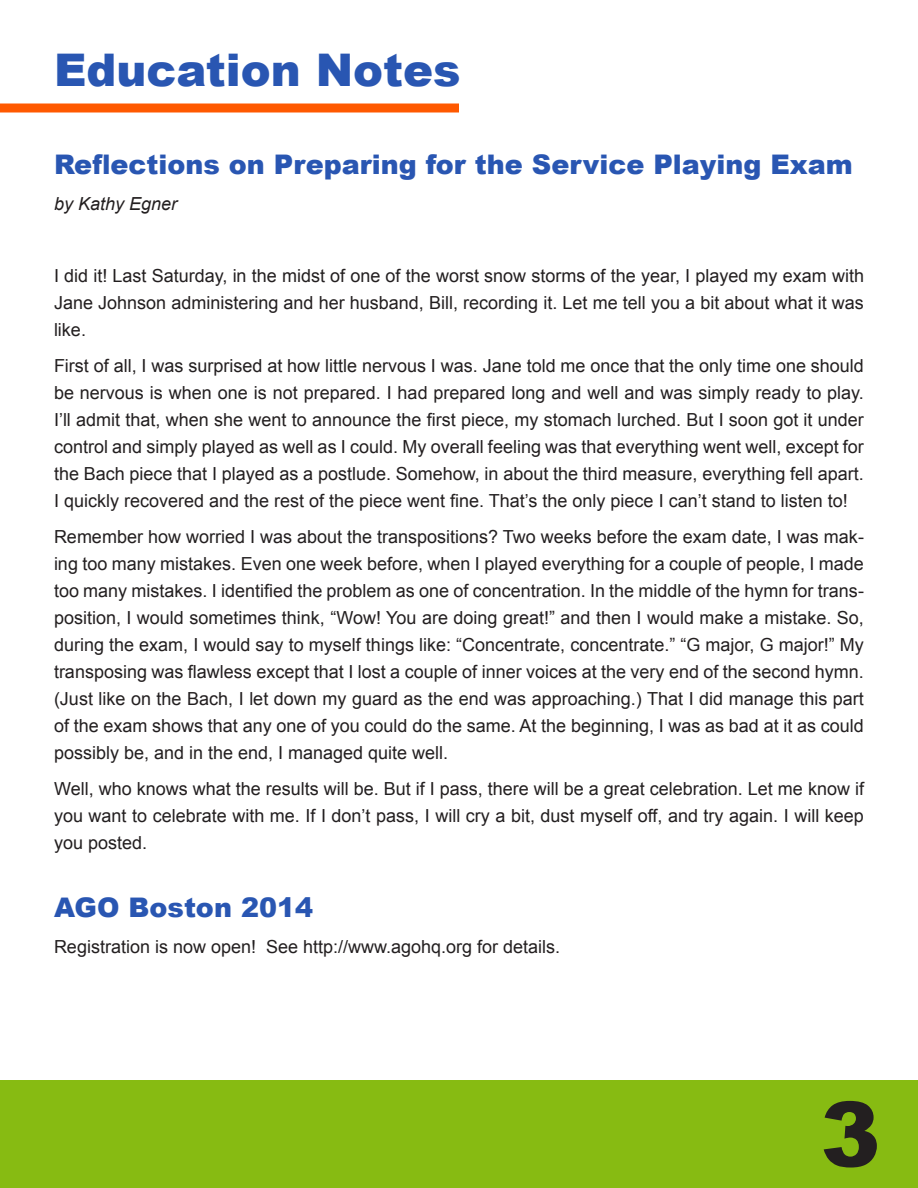
<style>
.page{position:relative;width:918px;height:1188px;background:#fff}
.page>*{position:absolute;margin:0;border:0;box-sizing:border-box;transform-origin:0 0}
.t1{font:900 90px "Arial";color:#231f20}
.t2{font:900 45px "Arial";color:#2956b2}
.t3{font:900 27px "Arial";color:#2956b2}
.t4{font:18px/27px "Arial";color:#231f20;text-align:justify}
.t5{font:italic 18px "Arial";color:#231f20}
</style>
<div class="page">
<div style="left:0;top:1080px;width:918px;height:108px;background:#87bb12"></div>
<div style="left:0;top:104px;width:459px;height:8px;background:#ff5900"></div>
<p class="t2" style="left:54px;top:37px;width:408px">Education Notes</p>
<p class="t3" style="left:54px;top:145px;width:800px">Reflections on Preparing for the Service Playing Exam</p>
<p class="t5" style="left:54px;top:192px;width:125px">by Kathy Egner</p>
<p class="t4" style="left:54px;top:262px;width:812px">I did it! Last Saturday, in the midst of one of the worst snow storms of the year, I played my exam with Jane Johnson administering and her husband, Bill, recording it. Let me tell you a bit about what it was like.</p>
<p class="t4" style="left:54px;top:352px;width:811px">First of all, I was surprised at how little nervous I was. Jane told me once that the only time one should be nervous is when one is not prepared. I had prepared long and well and was simply ready to play.<br>I’ll admit that, when she went to announce the first piece, my stomach lurched. But I soon got it under control and simply played as well as I could. My overall feeling was that everything went well, except for the Bach piece that I played as a postlude. Somehow, in about the third measure, everything fell apart.<br>I quickly recovered and the rest of the piece went fine. That’s the only piece I can’t stand to listen to!</p>
<p class="t4" style="left:54px;top:523px;width:811px">Remember how worried I was about the transpositions? Two weeks before the exam date, I was mak&shy;ing too many mistakes. Even one week before, when I played everything for a couple of people, I made too many mistakes. I identified the problem as one of concentration. In the middle of the hymn for trans&shy;position, I would sometimes think, “Wow! You are doing great!” and then I would make a mistake. So, during the exam, I would say to myself things like: “Concentrate, concentrate.” “G major, G major!” My transposing was flawless except that I lost a couple of inner voices at the very end of the second hymn. (Just like on the Bach, I let down my guard as the end was approaching.) That I did manage this part of the exam shows that any one of you could do the same. At the beginning, I was as bad at it as could possibly be, and in the end, I managed quite well.</p>
<p class="t4" style="left:54px;top:775px;width:812px">Well, who knows what the results will be. But if I pass, there will be a great celebration. Let me know if you want to celebrate with me. If I don’t pass, I will cry a bit, dust myself off, and try again. I will keep you posted.</p>
<p class="t3" style="left:54px;top:888px;width:261px">AGO Boston 2014</p>
<p class="t4" style="left:54px;top:934px;width:508px">Registration is now open! See http://www.agohq.org for details.</p>
<p class="t1" style="left:820px;top:1069px;width:62px">3</p>
</div>
